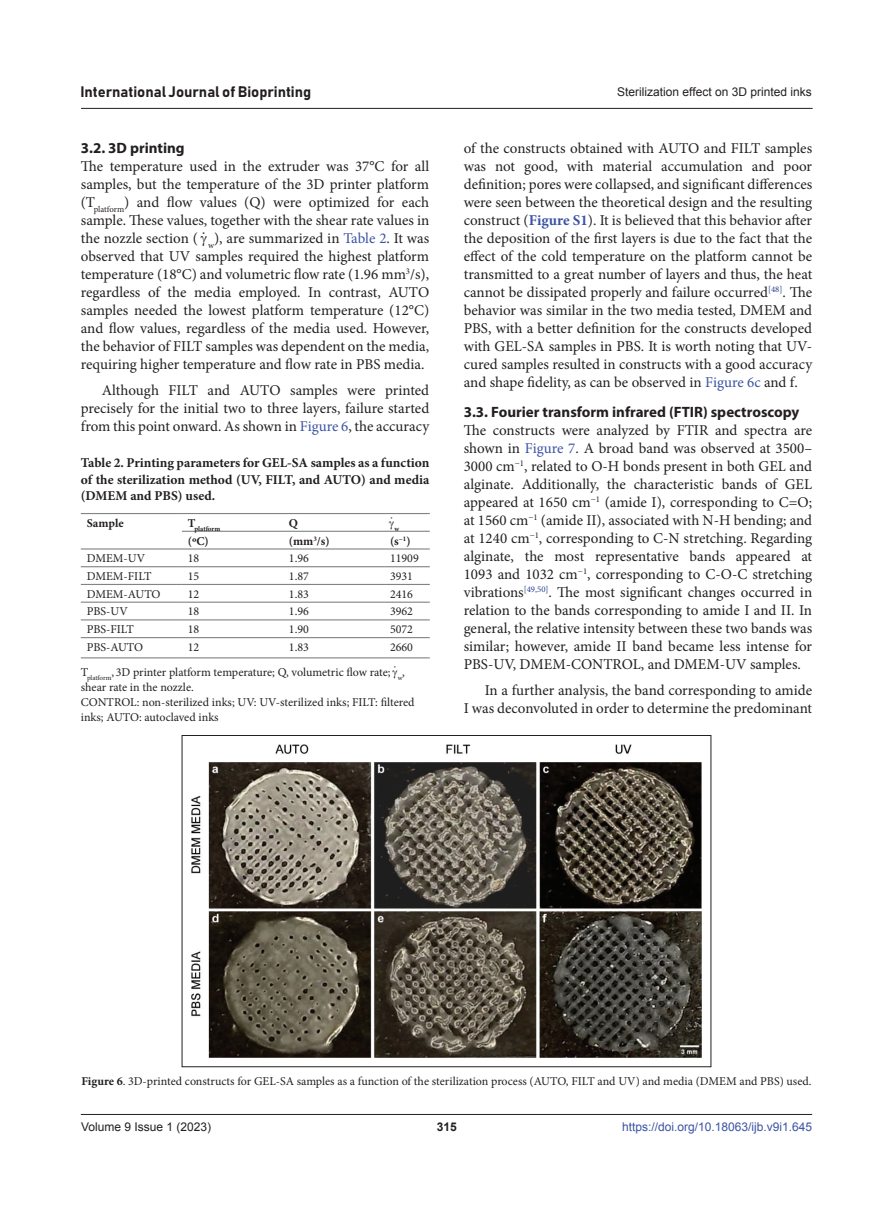
<style>
.page{position:relative;width:893px;height:1212px;background:#fff}
.page>*{position:absolute;margin:0;border:0;box-sizing:border-box;transform-origin:0 0}
.body_text_first{font:15px/18px "Minion Pro";color:#231f20;text-align:justify}
.body_text{font:15px/18px "Minion Pro";color:#231f20;text-align:justify}
.Head2{font:700 15px "Myriad Pro";color:#231f20}
.t1{font:15px "Bahnschrift";color:#231f20}
.TCaption{font:700 13.5px/16.5px "Minion Pro";color:#231f20;text-align:justify}
.tbody{font:12px/15px "Minion Pro";color:#231f20}
.figLends{font:12px "Minion Pro";color:#231f20}
.t2{font:12px "Arial";color:#231f20}
.t3{font:12px "Arial";color:#3a53a3}
.thead{font:700 12px "Minion Pro";color:#231f20}
.tbody-2{font:700 12px "Minion Pro";letter-spacing:-.005em;color:#231f20}
.t4{font:700 12px "Arial";color:#231f20}
.tbody-3{font:700 7.05px "Minion Pro";letter-spacing:-.005em;color:#231f20}
.tbody-4{font:7.05px "Minion Pro";color:#231f20}
.s1{color:#3a53a3}
.s2{font-weight:700;color:#3a53a3}
.s3{font-weight:700}
</style>
<div class="page">
<hr style="left:81px;top:1114px;width:731px;height:1px;background:#231f20">
<hr style="left:81px;top:108px;width:732px;height:1px;background:#231f20">
<hr style="left:81px;top:513px;width:101px;height:1px;background:#818385">
<hr style="left:182px;top:513px;width:101px;height:1px;background:#818385">
<hr style="left:283px;top:513px;width:101px;height:1px;background:#818385">
<hr style="left:384px;top:513px;width:46px;height:1px;background:#818385">
<hr style="left:182px;top:531px;width:101px;height:1px;background:#818385">
<hr style="left:283px;top:531px;width:101px;height:1px;background:#818385">
<hr style="left:384px;top:531px;width:46px;height:1px;background:#818385">
<hr style="left:81px;top:548px;width:101px;height:1px;background:#818385">
<hr style="left:182px;top:548px;width:101px;height:1px;background:#818385">
<hr style="left:283px;top:548px;width:101px;height:1px;background:#818385">
<hr style="left:384px;top:548px;width:46px;height:1px;background:#818385">
<hr style="left:81px;top:566px;width:101px;height:1px;background:#818385">
<hr style="left:182px;top:566px;width:101px;height:1px;background:#818385">
<hr style="left:283px;top:566px;width:101px;height:1px;background:#818385">
<hr style="left:384px;top:566px;width:46px;height:1px;background:#818385">
<hr style="left:81px;top:584px;width:101px;height:1px;background:#818385">
<hr style="left:182px;top:584px;width:101px;height:1px;background:#818385">
<hr style="left:283px;top:584px;width:101px;height:1px;background:#818385">
<hr style="left:384px;top:584px;width:46px;height:1px;background:#818385">
<hr style="left:81px;top:602px;width:101px;height:1px;background:#818385">
<hr style="left:182px;top:602px;width:101px;height:1px;background:#818385">
<hr style="left:283px;top:602px;width:101px;height:1px;background:#818385">
<hr style="left:384px;top:602px;width:46px;height:1px;background:#818385">
<hr style="left:81px;top:619px;width:101px;height:1px;background:#818385">
<hr style="left:182px;top:619px;width:101px;height:1px;background:#818385">
<hr style="left:283px;top:619px;width:101px;height:1px;background:#818385">
<hr style="left:384px;top:619px;width:46px;height:1px;background:#818385">
<hr style="left:81px;top:637px;width:101px;height:1px;background:#818385">
<hr style="left:182px;top:637px;width:101px;height:1px;background:#818385">
<hr style="left:283px;top:637px;width:101px;height:1px;background:#818385">
<hr style="left:384px;top:637px;width:46px;height:1px;background:#818385">
<hr style="left:81px;top:657px;width:101px;height:1px;background:#818385">
<hr style="left:182px;top:657px;width:101px;height:1px;background:#818385">
<hr style="left:283px;top:657px;width:101px;height:1px;background:#818385">
<hr style="left:384px;top:657px;width:46px;height:1px;background:#818385">
<img style="left:191px;top:744px;width:511px;height:314px">
<p class="t1" style="left:80px;top:83px;width:232px">International Journal of Bioprinting</p>
<p class="t2" style="left:617px;top:84px;width:196px">Sterilization effect on 3D printed inks</p>
<p class="Head2" style="left:81px;top:138px;width:105px">3.2. 3D printing</p>
<p class="body_text_first" style="left:81px;top:157px;width:350px">The temperature used in the extruder was 37°C for all samples, but the temperature of the 3D printer platform (T<sub>platform</sub>) and flow values (Q) were optimized for each sample. These values, together with the shear rate values in the nozzle section ( ⋅ <sub>w</sub>), are summarized in <span class="s1">Table 2</span>. It was observed that UV samples required the highest platform temperature (18°C) and volumetric flow rate (1.96 mm<sup>3</sup>/s), regardless of the media employed. In contrast, AUTO samples needed the lowest platform temperature (12°C) and flow values, regardless of the media used. However, the behavior of FILT samples was dependent on the media, requiring higher temperature and flow rate in PBS media.</p>
<p class="body_text" style="left:81px;top:381px;width:350px;text-indent:21px">Although FILT and AUTO samples were printed precisely for the initial two to three layers, failure started from this point onward. As shown in <span class="s1">Figure 6</span>, the accuracy</p>
<p class="TCaption" style="left:81px;top:454px;width:350px">Table 2. Printing parameters for GEL-SA samples as a function of the sterilization method (UV, FILT, and AUTO) and media (DMEM and PBS) used.</p>
<p class="tbody-2" style="left:87px;top:514px;width:38px">Sample</p>
<p class="tbody-3" style="left:188px;top:523px;width:34px"><sup>T</sup>platform</p>
<p class="tbody-2" style="left:289px;top:514px;width:11px">Q</p>
<p class="tbody-3" style="left:394px;top:523px;width:6px">w</p>
<p class="thead" style="left:188px;top:532px;width:22px">(ºC)</p>
<p class="thead" style="left:289px;top:532px;width:42px">(mm<sup>3</sup>/s)</p>
<p class="thead" style="left:390px;top:532px;width:22px">(s<sup>−1</sup>)</p>
<p class="tbody" style="left:87px;top:551px;width:60px">DMEM-UV</p>
<p class="tbody" style="left:188px;top:551px;width:13px">18</p>
<p class="tbody" style="left:289px;top:551px;width:22px">1.96</p>
<p class="tbody" style="left:390px;top:551px;width:30px">11909</p>
<p class="tbody" style="left:87px;top:569px;width:66px">DMEM-FILT</p>
<p class="tbody" style="left:188px;top:569px;width:13px">15</p>
<p class="tbody" style="left:289px;top:569px;width:22px">1.87</p>
<p class="tbody" style="left:390px;top:569px;width:25px">3931</p>
<p class="tbody" style="left:87px;top:586px;width:75px">DMEM-AUTO</p>
<p class="tbody" style="left:188px;top:586px;width:13px">12</p>
<p class="tbody" style="left:289px;top:586px;width:22px">1.83</p>
<p class="tbody" style="left:390px;top:586px;width:25px">2416</p>
<p class="tbody" style="left:87px;top:604px;width:42px">PBS-UV</p>
<p class="tbody" style="left:188px;top:604px;width:13px">18</p>
<p class="tbody" style="left:289px;top:604px;width:22px">1.96</p>
<p class="tbody" style="left:390px;top:604px;width:25px">3962</p>
<p class="tbody" style="left:87px;top:622px;width:49px">PBS-FILT</p>
<p class="tbody" style="left:188px;top:622px;width:13px">18</p>
<p class="tbody" style="left:289px;top:622px;width:22px">1.90</p>
<p class="tbody" style="left:390px;top:622px;width:25px">5072</p>
<p class="tbody" style="left:87px;top:639px;width:58px">PBS-AUTO</p>
<p class="tbody" style="left:188px;top:639px;width:13px">12</p>
<p class="tbody" style="left:289px;top:639px;width:22px">1.83</p>
<p class="tbody" style="left:390px;top:639px;width:25px">2660</p>
<p class="tbody" style="left:81px;top:664px;width:311px">T<sub>platform</sub>, 3D printer platform temperature; Q, volumetric flow rate;</p>
<p class="tbody-4" style="left:398px;top:673px;width:9px">w<sup>,</sup></p>
<p class="tbody" style="left:81px;top:679px;width:114px">shear rate in the nozzle.</p>
<p class="tbody" style="left:81px;top:694px;width:335px">CONTROL: non-sterilized inks; UV: UV-sterilized inks; FILT: filtered inks; AUTO: autoclaved inks</p>
<p class="body_text" style="left:464px;top:139px;width:350px">of the constructs obtained with AUTO and FILT samples was not good, with material accumulation and poor definition; pores were collapsed, and significant differences were seen between the theoretical design and the resulting construct (<span class="s2">Figure S1</span>). It is believed that this behavior after the deposition of the first layers is due to the fact that the effect of the cold temperature on the platform cannot be transmitted to a great number of layers and thus, the heat cannot be dissipated properly and failure occurred<sup>[48]</sup>. The behavior was similar in the two media tested, DMEM and PBS, with a better definition for the constructs developed with GEL-SA samples in PBS. It is worth noting that UV&shy;cured samples resulted in constructs with a good accuracy and shape fidelity, as can be observed in <span class="s1">Figure 6c</span> and f.</p>
<p class="Head2" style="left:464px;top:402px;width:337px">3.3. Fourier transform infrared (FTIR) spectroscopy</p>
<p class="body_text_first" style="left:464px;top:421px;width:350px">The constructs were analyzed by FTIR and spectra are shown in <span class="s1">Figure 7</span>. A broad band was observed at 3500– 3000 cm<sup>−1</sup>, related to O-H bonds present in both GEL and alginate. Additionally, the characteristic bands of GEL appeared at 1650 cm<sup>−1</sup> (amide I), corresponding to C=O; at 1560 cm<sup>−1</sup> (amide II), associated with N-H bending; and at 1240 cm<sup>−1</sup>, corresponding to C-N stretching. Regarding alginate, the most representative bands appeared at 1093 and 1032 cm<sup>−1</sup>, corresponding to C-O-C stretching vibrations<sup>[49,50]</sup>. The most significant changes occurred in relation to the bands corresponding to amide I and II. In general, the relative intensity between these two bands was similar; however, amide II band became less intense for PBS-UV, DMEM-CONTROL, and DMEM-UV samples.</p>
<p class="body_text" style="left:464px;top:681px;width:350px;text-align:right">In a further analysis, the band corresponding to amide<br>I was deconvoluted in order to determine the predominant</p>
<p class="figLends" style="left:81px;top:1073px;width:732px"><span class="s3">Figure 6</span>. 3D-printed constructs for GEL-SA samples as a function of the sterilization process (AUTO, FILT and UV) and media (DMEM and PBS) used.</p>
<p class="t2" style="left:81px;top:1119px;width:132px">Volume 9 Issue 1 (2023)</p>
<p class="t4" style="left:437px;top:1119px;width:22px">315</p>
<p class="t3" style="left:622px;top:1119px;width:192px">https://doi.org/10.18063/ijb.v9i1.645</p>
</div>
